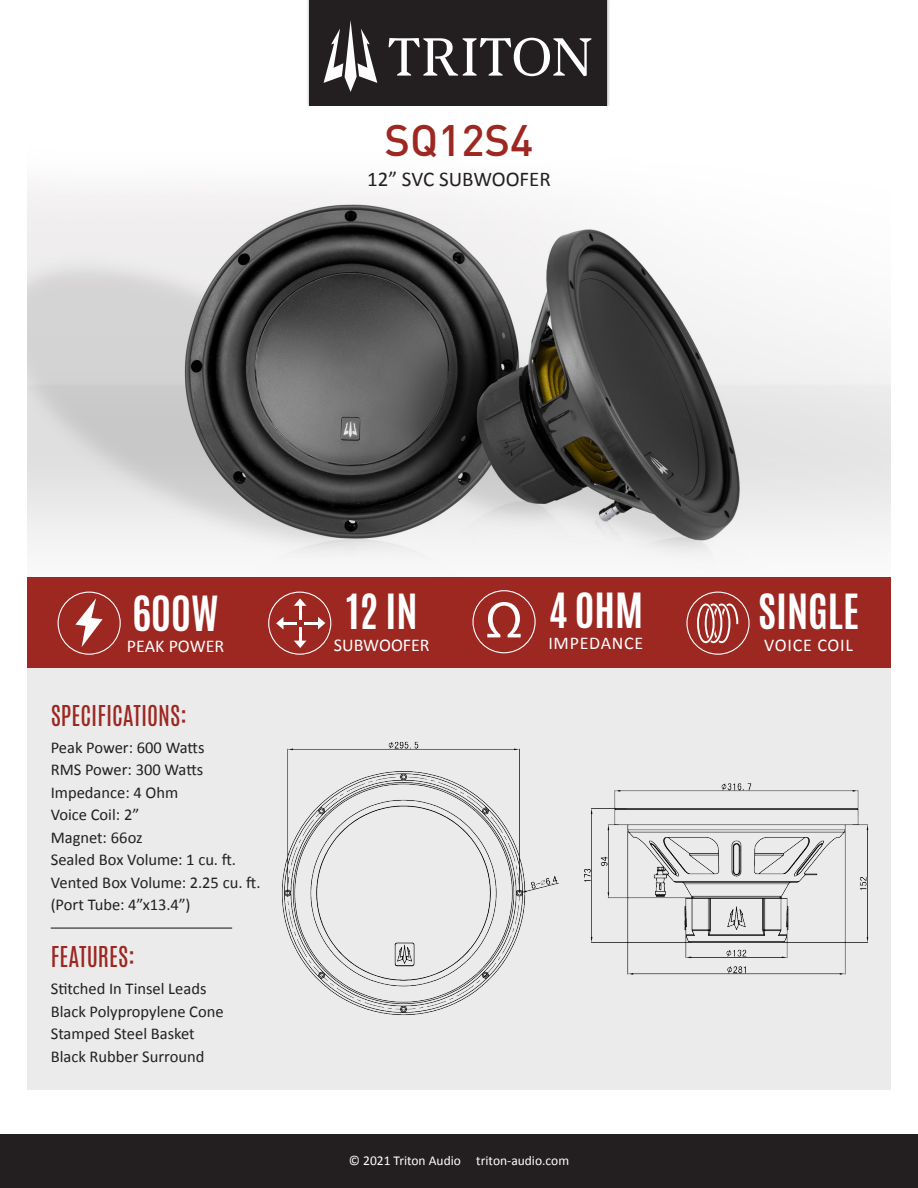
<style>
.page{position:relative;width:918px;height:1188px;background:#fff}
.page>*{position:absolute;margin:0;border:0;box-sizing:border-box;transform-origin:0 0}
.t1{font:51.75px "Myriad Pro";color:#fff}
.t2{font:500 43.5px "DIN Pro";color:#9d2721}
.t3{font:700 40.5px "Antonio";color:#fff}
.t4{font:24px "Antonio";color:#9d2721}
.t5{font:21px "Calibri";color:#231f20}
.t6{font:18px "Calibri";letter-spacing:.015em;color:#fff}
.t7{font:18px "Calibri";letter-spacing:.04em;color:#fff}
.t8{font:16.5px "Calibri";color:#231f20}
.t9{font:13.5px "Calibri";color:#fff}
</style>
<div class="page">
<div style="left:27px;top:665px;width:864px;height:425px;background:#ebebec"></div>
<div style="left:306px;top:0;width:304px;height:110px;background:#231f20;opacity:.5"></div>
<div style="left:310px;top:0;width:297px;height:106px;background:#231f20"></div>
<svg style="left:324px;top:20px;width:53px;height:72px"></svg>
<svg style="left:389px;top:38px;width:202px;height:38px"></svg>
<div style="left:0;top:1134px;width:918px;height:54px;background:#231f20"></div>
<div style="left:27px;top:577px;width:864px;height:90px;background:#9d2721"></div>
<img style="left:27px;top:106px;width:864px;height:454px">
<img style="left:282px;top:741px;width:587px;height:274px">
<hr style="left:51px;top:927px;width:181px;height:2px;background:#57585a">
<div style="left:58px;top:592px;width:63px;height:63px;border:1px solid #fff;border-radius:50%"></div>
<svg style="left:75px;top:598px;width:28px;height:49px"></svg>
<div style="left:268px;top:592px;width:63px;height:63px;border:1px solid #fff;border-radius:50%"></div>
<svg style="left:276px;top:598px;width:50px;height:50px"></svg>
<div style="left:472px;top:590px;width:64px;height:63px;border:1px solid #fff;border-radius:50%"></div>
<div style="left:686px;top:592px;width:64px;height:63px;border:1px solid #fff;border-radius:50%"></div>
<svg style="left:697px;top:603px;width:41px;height:40px"></svg>
<p class="t2" style="left:385px;top:106px;width:150px">SQ12S4</p>
<p class="t5" style="left:367px;top:166px;width:185px">12” SVC SUBWOOFER</p>
<p class="t3" style="left:133px;top:583px;width:88px">600W</p>
<p class="t6" style="left:127px;top:635px;width:99px">PEAK POWER</p>
<p class="t4" style="left:51px;top:698px;width:138px">SPECIFICATIONS:</p>
<p class="t8" style="left:51px;top:737px;width:155px">Peak Power: 600 Watts</p>
<p class="t8" style="left:51px;top:759px;width:154px">RMS Power: 300 Watts</p>
<p class="t8" style="left:51px;top:782px;width:129px">Impedance: 4 Ohm</p>
<p class="t8" style="left:51px;top:804px;width:90px">Voice Coil: 2”</p>
<p class="t8" style="left:51px;top:827px;width:93px">Magnet: 66oz</p>
<p class="t8" style="left:51px;top:849px;width:187px">Sealed Box Volume: 1 cu. ft.</p>
<p class="t8" style="left:51px;top:872px;width:211px">Vented Box Volume: 2.25 cu. ft.</p>
<p class="t8" style="left:51px;top:894px;width:141px">(Port Tube: 4”x13.4”)</p>
<p class="t4" style="left:51px;top:939px;width:86px">FEATURES:</p>
<p class="t8" style="left:51px;top:978px;width:157px">Stitched In Tinsel Leads</p>
<p class="t8" style="left:51px;top:1001px;width:174px">Black Polypropylene Cone</p>
<p class="t8" style="left:51px;top:1023px;width:146px">Stamped Steel Basket</p>
<p class="t8" style="left:51px;top:1046px;width:155px">Black Rubber Surround</p>
<p class="t3" style="left:346px;top:581px;width:73px">12 IN</p>
<p class="t6" style="left:334px;top:634px;width:97px">SUBWOOFER</p>
<p class="t1" style="left:486px;top:588px;width:38px">Ω</p>
<p class="t3" style="left:549px;top:580px;width:96px">4 OHM</p>
<p class="t7" style="left:548px;top:632px;width:97px">IMPEDANCE</p>
<p class="t9" style="left:349px;top:1152px;width:222px">© 2021 Triton Audio triton-audio.com</p>
<p class="t3" style="left:758px;top:581px;width:102px">SINGLE</p>
<p class="t7" style="left:764px;top:633px;width:90px">VOICE COIL</p>
</div>
